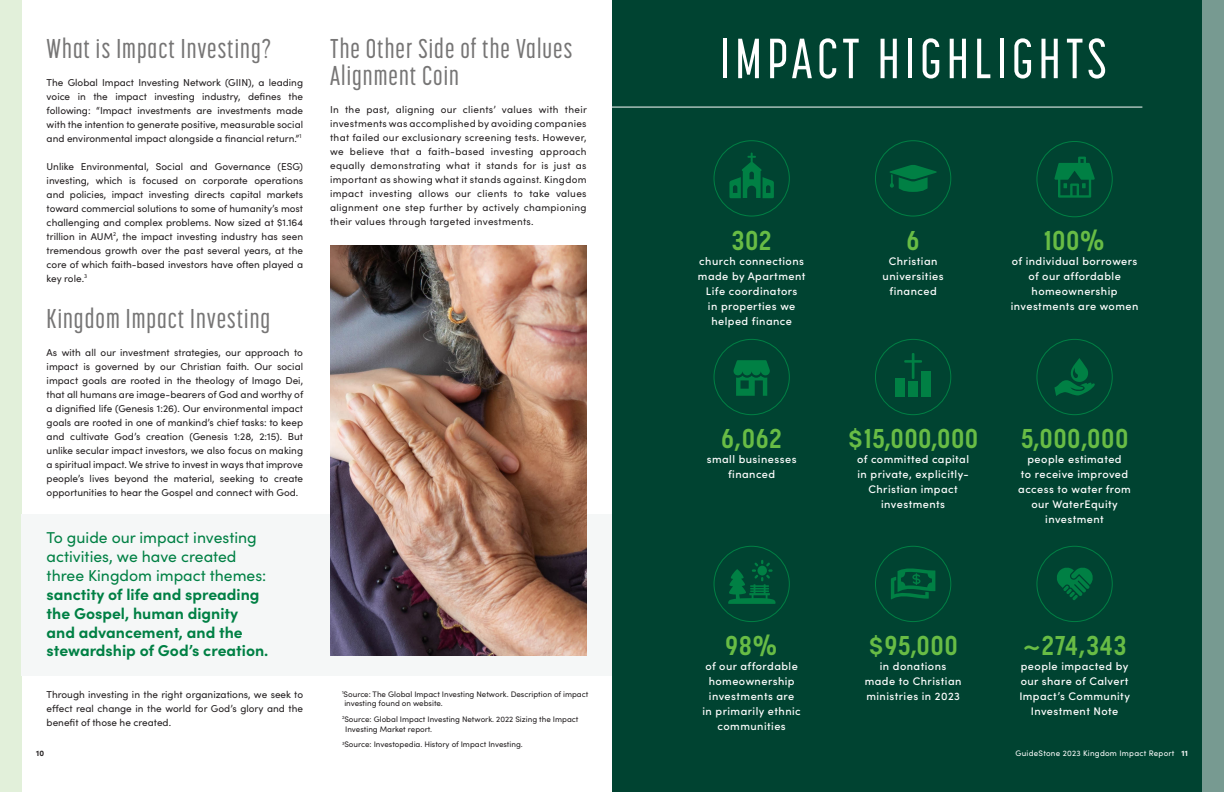
<style>
.page{position:relative;width:1224px;height:792px;background:#fff}
.page>*{position:absolute;margin:0;border:0;box-sizing:border-box;transform-origin:0 0}
.t1{font:500 56px "Korolev Compressed";letter-spacing:.09em;color:#fff}
.t2{font:500 27px/27px "Korolev Compressed";letter-spacing:.04em;color:#767575}
.t3{font:700 27px "Korolev Condensed";letter-spacing:.04em;color:#68bc45}
.t4{font:700 15.8px/18.9px "Sofia Pro";color:#008044}
.t5{font:500 11px/15px "Sofia Pro";letter-spacing:.04em;color:#fff;text-align:center}
.t6{font:10px/14px "Sofia Pro";color:#231f20;text-align:justify}
.t7{font:8px/9.6px "Sofia Pro";color:#231f20}
.t8{font:8px "Sofia Pro";letter-spacing:.03em;color:#fff}
.t9{font:700 8px "Sofia Pro";color:#231f20}
.s1{font-weight:400}
.s2{font-family:"Sofia Pro";font-weight:600}
.s3{font-family:"Sofia Pro";font-weight:900}
.s4{font-weight:700}
</style>
<div class="page">
<div style="left:612px;top:0;width:612px;height:792px;background:#004331"></div>
<hr style="left:612px;top:107px;width:530px;height:1px;background:#fbfdfb">
<div style="left:0;top:0;width:22px;height:792px;background:#e2f0da"></div>
<div style="left:1202px;top:0;width:22px;height:792px;background:#779a91"></div>
<div style="left:22px;top:514px;width:590px;height:162px;background:#f5f7f7"></div>
<img style="left:330px;top:246px;width:257px;height:410px">
<svg style="left:1054px;top:157px;width:41px;height:41px"></svg>
<div style="left:1036px;top:141px;width:77px;height:76px;border:1px solid #008044;border-radius:50%"></div>
<svg style="left:889px;top:165px;width:48px;height:27px"></svg>
<div style="left:875px;top:140px;width:76px;height:77px;border:1px solid #008044;border-radius:50%"></div>
<svg style="left:729px;top:153px;width:45px;height:45px"></svg>
<div style="left:714px;top:140px;width:76px;height:77px;border:1px solid #008044;border-radius:50%"></div>
<svg style="left:1054px;top:358px;width:41px;height:38px"></svg>
<div style="left:908px;top:382px;width:10px;height:15px;background:#008044"></div>
<div style="left:921px;top:372px;width:10px;height:25px;background:#008044"></div>
<div style="left:895px;top:378px;width:10px;height:19px;background:#008044"></div>
<svg style="left:904px;top:353px;width:18px;height:26px"></svg>
<svg style="left:733px;top:360px;width:37px;height:36px"></svg>
<svg style="left:1057px;top:567px;width:36px;height:33px"></svg>
<svg style="left:891px;top:568px;width:44px;height:31px"></svg>
<svg style="left:728px;top:560px;width:48px;height:44px"></svg>
<div style="left:1036px;top:339px;width:77px;height:76px;border:1px solid #008044;border-radius:50%"></div>
<div style="left:714px;top:339px;width:76px;height:76px;border:1px solid #008044;border-radius:50%"></div>
<div style="left:875px;top:339px;width:76px;height:76px;border:1px solid #008044;border-radius:50%"></div>
<div style="left:875px;top:546px;width:76px;height:76px;border:1px solid #008044;border-radius:50%"></div>
<div style="left:1036px;top:546px;width:77px;height:76px;border:1px solid #008044;border-radius:50%"></div>
<div style="left:714px;top:546px;width:76px;height:76px;border:1px solid #008044;border-radius:50%"></div>
<p class="t2" style="left:330px;top:35px;width:244px">The Other Side of the Values<br>Alignment Coin</p>
<p class="t6" style="left:330px;top:102px;width:258px">In the past, aligning our clients’ values with their investments was accomplished by avoiding companies that failed our exclusionary screening tests. However, we believe that a faith-based investing approach equally demonstrating what it stands for is just as important as showing what it stands against. Kingdom impact investing allows our clients to take values alignment one step further by actively championing their values through targeted investments.</p>
<p class="t2" style="left:47px;top:35px;width:226px">What is Impact Investing?</p>
<p class="t6" style="left:47px;top:75px;width:258px">The Global Impact Investing Network (GIIN), a leading voice in the impact investing industry, defines the following: “Impact investments are investments made with the intention to generate positive, measurable social and environmental impact alongside a financial return.”<sup>1</sup></p>
<p class="t6" style="left:47px;top:159px;width:258px">Unlike Environmental, Social and Governance (ESG) investing, which is focused on corporate operations and policies, impact investing directs capital markets toward commercial solutions to some of humanity’s most challenging and complex problems. Now sized at $1.164 trillion in AUM<sup>2</sup>, the impact investing industry has seen tremendous growth over the past several years, at the core of which faith-based investors have often played a key role.<sup>3</sup></p>
<p class="t2" style="left:47px;top:305px;width:225px">Kingdom Impact Investing</p>
<p class="t6" style="left:47px;top:345px;width:258px">As with all our investment strategies, our approach to impact is governed by our Christian faith. Our social impact goals are rooted in the theology of Imago Dei, that all humans are image-bearers of God and worthy of a dignified life (Genesis 1:26). Our environmental impact goals are rooted in one of mankind’s chief tasks: to keep and cultivate God’s creation (Genesis 1:28, 2:15). But unlike secular impact investors, we also focus on making a spiritual impact. We strive to invest in ways that improve people’s lives beyond the material, seeking to create opportunities to hear the Gospel and connect with God.</p>
<p class="t4" style="left:47px;top:527px;width:223px"><span class="s1">To guide our impact investing activities, we have created three Kingdom impact themes: </span>sanctity of life and spreading the Gospel, human dignity and advancement, and the stewardship of God’s creation.</p>
<p class="t6" style="left:47px;top:687px;width:258px">Through investing in the right organizations, we seek to effect real change in the world for God’s glory and the benefit of those he created.</p>
<p class="t1" style="left:720px;top:28px;width:388px">IMPACT HIGHLIGHTS</p>
<p class="t3" style="left:1044px;top:224px;width:63px">100%</p>
<p class="t5" style="left:1011px;top:253px;width:129px">of individual borrowers of our affordable homeownership investments are women</p>
<p class="t3" style="left:732px;top:224px;width:41px">302</p>
<p class="t5" style="left:698px;top:253px;width:109px">church connections made by Apartment<br>Life coordinators<br>in properties we helped finance</p>
<p class="t3" style="left:907px;top:224px;width:14px">6</p>
<p class="t5" style="left:883px;top:253px;width:63px">Christian universities financed</p>
<p class="t3" style="left:721px;top:422px;width:62px">6,062</p>
<p class="t5" style="left:707px;top:451px;width:91px">small businesses financed</p>
<p class="t3" style="left:848px;top:423px;width:131px"><span class="s2">$</span>15,000,000</p>
<p class="t5" style="left:857px;top:451px;width:113px">of committed capital in private, explicitly-<br>Christian impact investments</p>
<p class="t3" style="left:1021px;top:423px;width:109px">5,000,000</p>
<p class="t5" style="left:1018px;top:451px;width:114px">people estimated<br>to receive improved access to water from our WaterEquity investment</p>
<p class="t3" style="left:726px;top:629px;width:54px">98%</p>
<p class="t5" style="left:702px;top:658px;width:100px">of our affordable homeownership investments are<br>in primarily ethnic communities</p>
<p class="t3" style="left:869px;top:630px;width:90px"><span class="s2">$</span>95,000</p>
<p class="t5" style="left:865px;top:658px;width:98px">in donations made to Christian ministries in 2023</p>
<p class="t3" style="left:1023px;top:630px;width:105px"><span class="s3">~</span>274,343</p>
<p class="t5" style="left:1019px;top:658px;width:112px">people impacted by our share of Calvert<br>Impact’s Community<br>Investment Note</p>
<p class="t7" style="left:342px;top:689px;width:248px"><sup>1</sup>Source: The Global Impact Investing Network. Description of impact investing found on website.</p>
<p class="t7" style="left:345px;top:714px;width:235px;text-indent:-3px"><sup>2</sup>Source: Global Impact Investing Network. 2022 Sizing the Impact<br>Investing Market report.</p>
<p class="t7" style="left:342px;top:739px;width:182px"><sup>3</sup>Source: Investopedia. History of Impact Investing.</p>
<p class="t9" style="left:36px;top:747px;width:10px">10</p>
<p class="t8" style="left:1015px;top:747px;width:174px">GuideStone 2023 Kingdom Impact Report <span class="s4">11</span></p>
</div>
